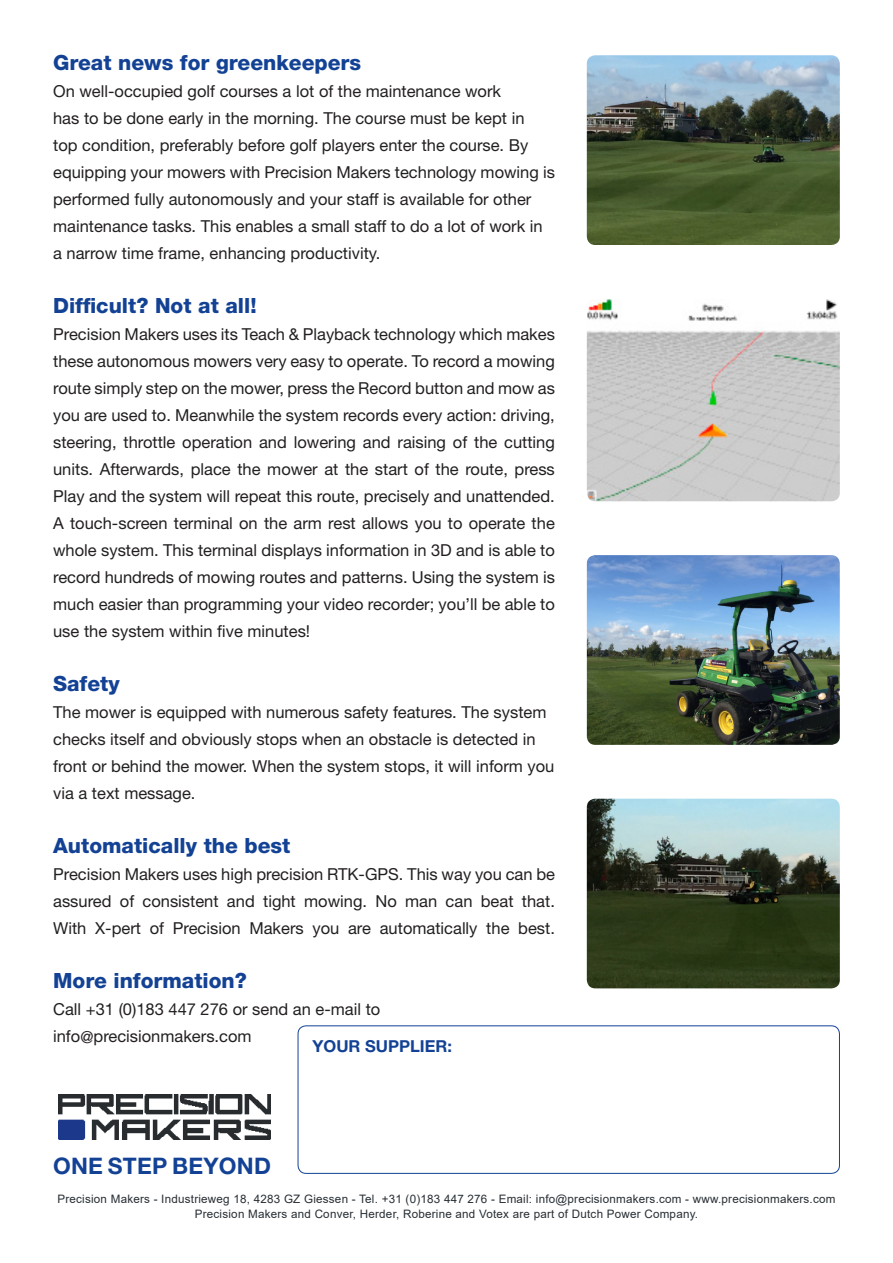
<style>
.page{position:relative;width:893px;height:1263px;background:#fff}
.page>*{position:absolute;margin:0;border:0;box-sizing:border-box;transform-origin:0 0}
._01_Kop{font:700 22.8px "Helvetica Neue LT Std";letter-spacing:.01em;color:#134295}
._01_Kop-2{font:800 21px "Helvetica Neue LT Std";color:#134295}
.t1{font:16.5px/27px "Helvetica Neue LT Std";color:#231f20;text-align:justify}
.t2{font:700 16.5px "Helvetica Neue LT Std";color:#134295}
.t3{font:11.7px "Arial";letter-spacing:.02em;color:#272e34}
</style>
<div class="page">
<img style="left:587px;top:55px;width:253px;height:190px">
<img style="left:587px;top:299px;width:253px;height:202px">
<img style="left:587px;top:555px;width:253px;height:190px">
<img style="left:587px;top:799px;width:253px;height:189px">
<div style="left:298px;top:1025px;width:542px;height:149px;border:1px solid #134295;border-radius:8px"></div>
<img style="left:58px;top:1094px;width:213px;height:46px">
<p class="_01_Kop-2" style="left:53px;top:50px;width:310px">Great news for greenkeepers</p>
<p class="t1" style="left:53px;top:78px;width:449px">On well-occupied golf courses a lot of the maintenance work</p>
<p class="t1" style="left:53px;top:105px;width:473px">has to be done early in the morning. The course must be kept in</p>
<p class="t1" style="left:53px;top:132px;width:477px">top condition, preferably before golf players enter the course. By</p>
<p class="t1" style="left:53px;top:159px;width:503px">equipping your mowers with Precision Makers technology mowing is</p>
<p class="t1" style="left:53px;top:186px;width:480px">performed fully autonomously and your staff is available for other</p>
<p class="t1" style="left:53px;top:213px;width:491px">maintenance tasks. This enables a small staff to do a lot of work in</p>
<p class="t1" style="left:53px;top:240px;width:329px">a narrow time frame, enhancing productivity.</p>
<p class="_01_Kop-2" style="left:53px;top:293px;width:205px">Difficult? Not at all!</p>
<p class="t1" style="left:53px;top:321px;width:503px">Precision Makers uses its Teach &amp; Playback technology which makes these autonomous mowers very easy to operate. To record a mowing route simply step on the mower, press the Record button and mow as you are used to. Meanwhile the system records every action: driving, steering, throttle operation and lowering and raising of the cutting units. Afterwards, place the mower at the start of the route, press Play and the system will repeat this route, precisely and unattended.<br>A touch-screen terminal on the arm rest allows you to operate the whole system. This terminal displays information in 3D and is able to record hundreds of mowing routes and patterns. Using the system is much easier than programming your video recorder; you’ll be able to use the system within five minutes!</p>
<p class="_01_Kop-2" style="left:53px;top:671px;width:68px">Safety</p>
<p class="t1" style="left:53px;top:699px;width:495px">The mower is equipped with numerous safety features. The system</p>
<p class="t1" style="left:53px;top:726px;width:484px">checks itself and obviously stops when an obstacle is detected in</p>
<p class="t1" style="left:53px;top:753px;width:503px">front or behind the mower. When the system stops, it will inform you</p>
<p class="t1" style="left:53px;top:780px;width:144px">via a text message.</p>
<p class="_01_Kop-2" style="left:53px;top:833px;width:239px">Automatically the best</p>
<p class="t1" style="left:53px;top:861px;width:503px">Precision Makers uses high precision RTK-GPS. This way you can be</p>
<p class="t1" style="left:53px;top:888px;width:503px">assured of consistent and tight mowing. No man can beat that.</p>
<p class="t1" style="left:53px;top:915px;width:503px">With X-pert of Precision Makers you are automatically the best.</p>
<p class="_01_Kop-2" style="left:53px;top:968px;width:195px">More information?</p>
<p class="t1" style="left:53px;top:996px;width:329px">Call +31 (0)183 447 276 or send an e-mail to</p>
<p class="t1" style="left:53px;top:1023px;width:200px">info@precisionmakers.com</p>
<p class="t2" style="left:313px;top:1035px;width:141px">YOUR SUPPLIER:</p>
<p class="_01_Kop" style="left:53px;top:1151px;width:219px">ONE STEP BEYOND</p>
<p class="t3" style="left:57px;top:1191px;width:780px">Precision Makers - Industrieweg 18, 4283 GZ Giessen - Tel. +31 (0)183 447 276 - Email: info@precisionmakers.com - www.precisionmakers.com</p>
<p class="t3" style="left:195px;top:1206px;width:505px">Precision Makers and Conver, Herder, Roberine and Votex are part of Dutch Power Company.</p>
</div>
